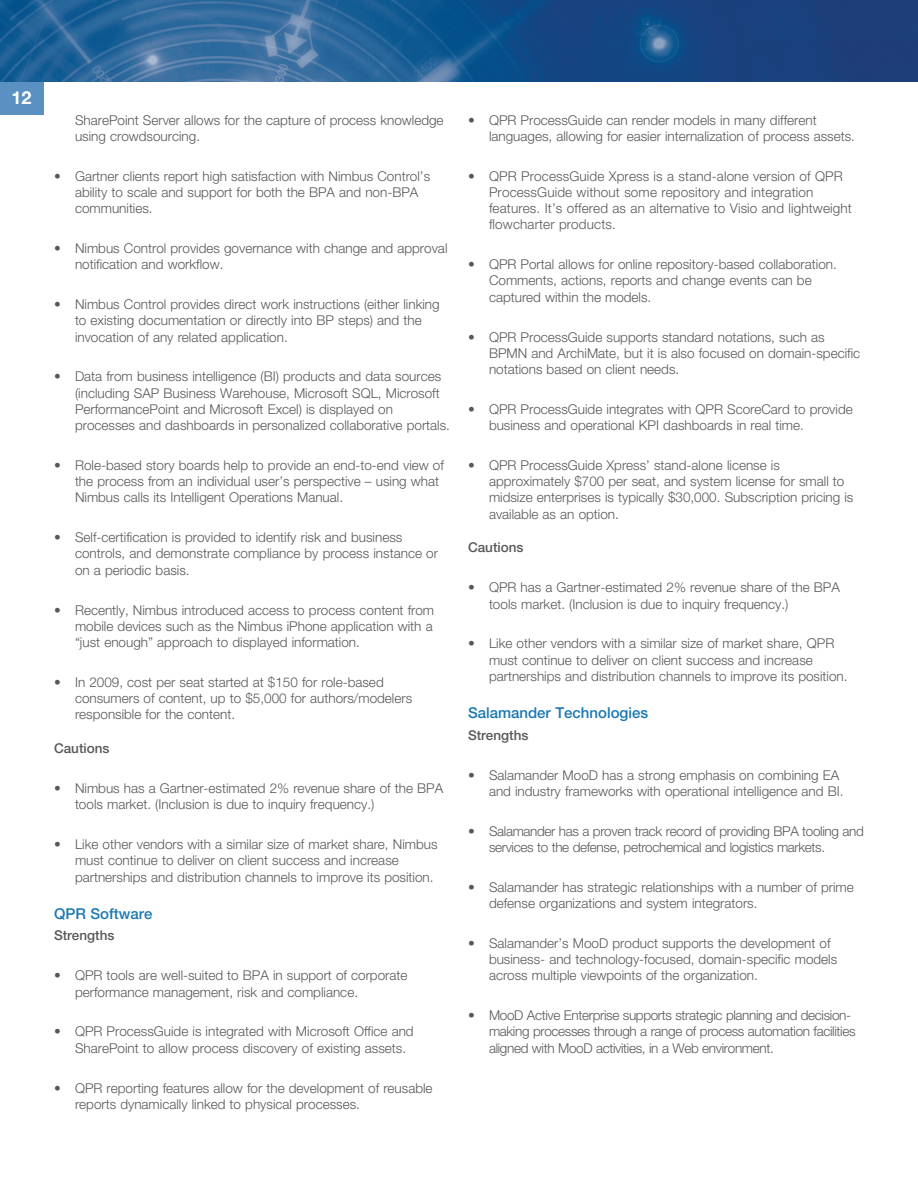
<style>
.page{position:relative;width:918px;height:1188px;background:#fff}
.page>*{position:absolute;margin:0;border:0;box-sizing:border-box;transform-origin:0 0}
.t1{font:700 18px "Helvetica Neue LT";color:#fff}
.subhead{font:500 15px "Helvetica Neue LT";color:#1b78b2}
.bullet{font:300 13.5px/16.2px "Helvetica Neue LT";color:#57585a}
.bullet-2{font:300 13.5px/16.2px "Helvetica Neue LT";letter-spacing:-.025em;color:#57585a}
.body{font:500 13.5px "Helvetica Neue LT";color:#57585a}
</style>
<div class="page">
<div style="left:0;top:79px;width:44px;height:36px;background:#5a90c2"></div>
<img style="left:0;top:0;width:918px;height:81px">
<h1 class="t1" style="left:12px;top:87px;width:22px">12</h1>
<p class="bullet" style="left:75px;top:111px;width:370px">SharePoint Server allows for the capture of process knowledge using crowdsourcing.</p>
<p class="bullet" style="left:75px;top:168px;width:357px;text-indent:-21px">• Gartner clients report high satisfaction with Nimbus Control’s ability to scale and support for both the BPA and non-BPA communities.</p>
<p class="bullet" style="left:75px;top:240px;width:374px;text-indent:-21px">• Nimbus Control provides governance with change and approval notification and workflow.</p>
<p class="bullet" style="left:75px;top:296px;width:366px;text-indent:-21px">• Nimbus Control provides direct work instructions (either linking to existing documentation or directly into BP steps) and the invocation of any related application.</p>
<p class="bullet" style="left:75px;top:368px;width:377px;text-indent:-21px">• Data from business intelligence (BI) products and data sources (including SAP Business Warehouse, Microsoft SQL, Microsoft PerformancePoint and Microsoft Excel) is displayed on processes and dashboards in personalized collaborative portals.</p>
<p class="bullet" style="left:75px;top:457px;width:370px;text-indent:-21px">• Role-based story boards help to provide an end-to-end view of the process from an individual user’s perspective – using what<br>Nimbus calls its Intelligent Operations Manual.</p>
<p class="bullet" style="left:75px;top:529px;width:365px;text-indent:-21px">• Self-certification is provided to identify risk and business controls, and demonstrate compliance by process instance or on a periodic basis.</p>
<p class="bullet" style="left:75px;top:601px;width:361px;text-align:justify;text-indent:-21px">• Recently, Nimbus introduced access to process content from mobile devices such as the Nimbus iPhone application with a “just enough” approach to displayed information.</p>
<p class="bullet" style="left:75px;top:674px;width:339px;text-indent:-21px">• In 2009, cost per seat started at $150 for role-based consumers of content, up to $5,000 for authors/modelers responsible for the content.</p>
<p class="body" style="left:54px;top:740px;width:57px">Cautions</p>
<p class="bullet" style="left:75px;top:780px;width:370px;text-indent:-21px">• Nimbus has a Gartner-estimated 2% revenue share of the BPA tools market. (Inclusion is due to inquiry frequency.)</p>
<p class="bullet" style="left:75px;top:836px;width:364px;text-indent:-21px">• Like other vendors with a similar size of market share, Nimbus must continue to deliver on client success and increase partnerships and distribution channels to improve its position.</p>
<p class="subhead" style="left:54px;top:905px;width:100px">QPR Software</p>
<p class="body" style="left:54px;top:928px;width:62px">Strengths</p>
<p class="bullet" style="left:75px;top:967px;width:334px;text-indent:-21px">• QPR tools are well-suited to BPA in support of corporate performance management, risk and compliance.</p>
<p class="bullet" style="left:75px;top:1023px;width:340px;text-indent:-21px">• QPR ProcessGuide is integrated with Microsoft Office and<br>SharePoint to allow process discovery of existing assets.</p>
<p class="bullet" style="left:75px;top:1079px;width:359px;text-indent:-21px">• QPR reporting features allow for the development of reusable reports dynamically linked to physical processes.</p>
<p class="bullet" style="left:489px;top:111px;width:367px;text-indent:-21px">• QPR ProcessGuide can render models in many different languages, allowing for easier internalization of process assets.</p>
<p class="bullet" style="left:489px;top:168px;width:364px;text-indent:-21px">• QPR ProcessGuide Xpress is a stand-alone version of QPR ProcessGuide without some repository and integration features. It’s offered as an alternative to Visio and lightweight flowcharter products.</p>
<p class="bullet" style="left:489px;top:256px;width:349px;text-indent:-21px">• QPR Portal allows for online repository-based collaboration.<br>Comments, actions, reports and change events can be captured within the models.</p>
<p class="bullet" style="left:489px;top:328px;width:373px;text-indent:-21px">• QPR ProcessGuide supports standard notations, such as<br>BPMN and ArchiMate, but it is also focused on domain-specific notations based on client needs.</p>
<p class="bullet" style="left:489px;top:401px;width:365px;text-indent:-21px">• QPR ProcessGuide integrates with QPR ScoreCard to provide business and operational KPI dashboards in real time.</p>
<p class="bullet" style="left:489px;top:457px;width:366px;text-indent:-21px">• QPR ProcessGuide Xpress’ stand-alone license is approximately $700 per seat, and system license for small to midsize enterprises is typically $30,000. Subscription pricing is available as an option.</p>
<p class="body" style="left:468px;top:540px;width:57px">Cautions</p>
<p class="bullet" style="left:489px;top:579px;width:353px;text-indent:-21px">• QPR has a Gartner-estimated 2% revenue share of the BPA tools market. (Inclusion is due to inquiry frequency.)</p>
<p class="bullet" style="left:489px;top:635px;width:360px;text-indent:-21px">• Like other vendors with a similar size of market share, QPR must continue to deliver on client success and increase partnerships and distribution channels to improve its position.</p>
<p class="subhead" style="left:468px;top:704px;width:182px">Salamander Technologies</p>
<p class="body" style="left:468px;top:727px;width:62px">Strengths</p>
<p class="bullet" style="left:489px;top:766px;width:356px;text-indent:-21px">• Salamander MooD has a strong emphasis on combining EA and industry frameworks with operational intelligence and BI.</p>
<p class="bullet-2" style="left:489px;top:823px;width:376px;text-indent:-21px">• Salamander has a proven track record of providing BPA tooling and services to the defense, petrochemical and logistics markets.</p>
<p class="bullet" style="left:489px;top:879px;width:366px;text-indent:-21px">• Salamander has strategic relationships with a number of prime defense organizations and system integrators.</p>
<p class="bullet" style="left:489px;top:935px;width:350px;text-indent:-21px">• Salamander’s MooD product supports the development of business- and technology-focused, domain-specific models across multiple viewpoints of the organization.</p>
<p class="bullet-2" style="left:489px;top:1007px;width:368px;text-indent:-21px">• MooD Active Enterprise supports strategic planning and decision&shy;making processes through a range of process automation facilities aligned with MooD activities, in a Web environment.</p>
</div>
